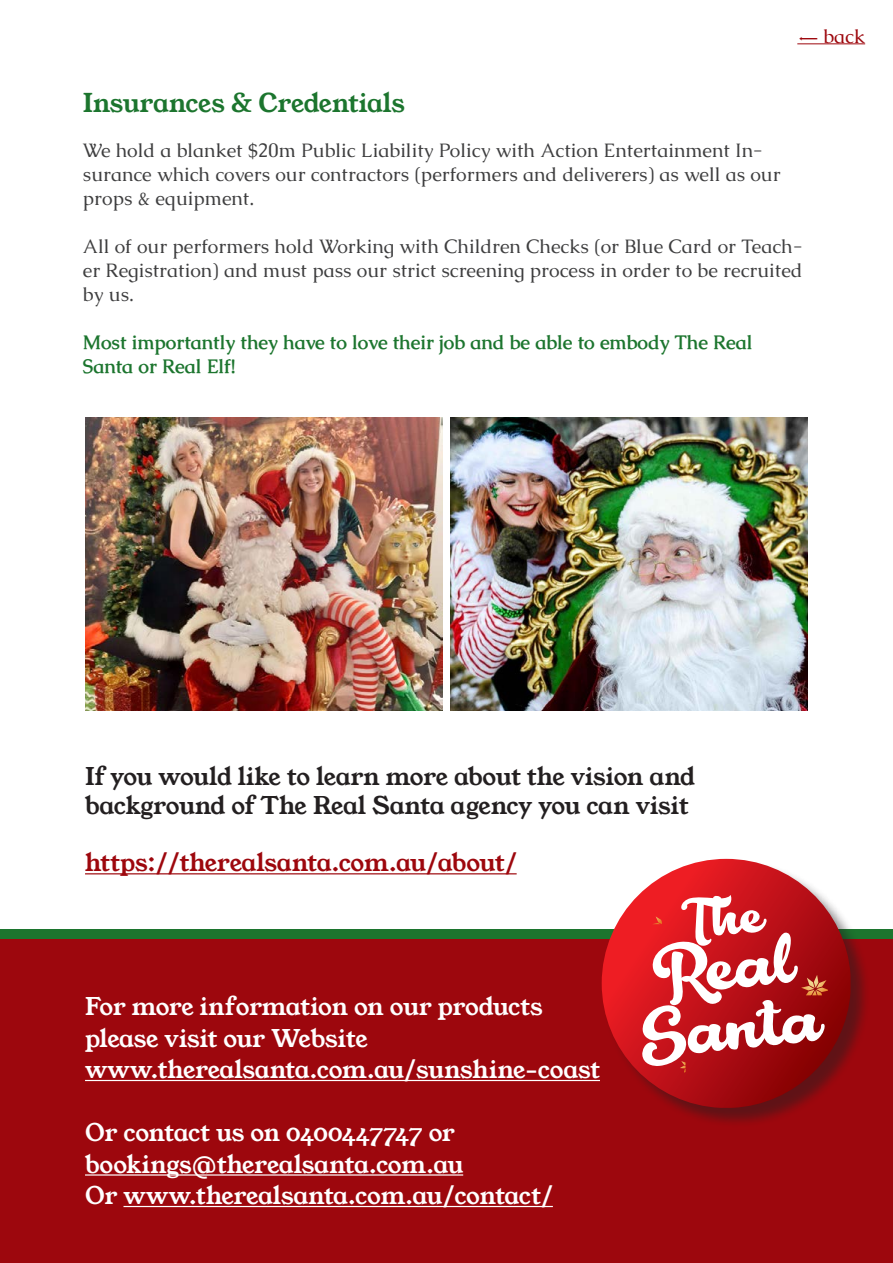
<style>
.page{position:relative;width:893px;height:1263px;background:#fff}
.page>*{position:absolute;margin:0;border:0;box-sizing:border-box;transform-origin:0 0}
.t1{font:25.5px "Young Serif";letter-spacing:-.015em;color:#1c752e}
.t2{font:24px/31.5px "Young Serif";letter-spacing:-.01em;color:#fff}
.t3{font:24px/28.8px "Young Serif";letter-spacing:-.015em;color:#231f20}
.t4{font:24px "Young Serif";letter-spacing:-.015em;color:#9d070d}
.t5{font:19.5px/24px "Caudex";color:#3e3e3f}
.t6{font:700 19.5px/24px "Caudex";color:#1c752e}
.t7{font:19.5px "Caudex";color:#9d070d}
</style>
<div class="page">
<hr style="left:797px;top:44px;width:68px;height:1px;background:#9d070d">
<div style="left:0;top:938px;width:893px;height:325px;background:#9d070d"></div>
<div style="left:0;top:929px;width:893px;height:9px;background:#1c752e"></div>
<div style="left:603px;top:860px;width:267px;height:267px;background:#231f20;opacity:.5"></div>
<svg style="left:602px;top:859px;width:248px;height:249px"></svg>
<svg style="left:642px;top:895px;width:186px;height:177px"></svg>
<hr style="left:85px;top:1080px;width:515px;height:1px;background:#fff">
<hr style="left:85px;top:1174px;width:378px;height:1px;background:#fff">
<hr style="left:123px;top:1206px;width:430px;height:1px;background:#fff">
<hr style="left:85px;top:873px;width:432px;height:1px;background:#9d070d">
<img style="left:451px;top:417px;width:357px;height:294px">
<img style="left:85px;top:417px;width:357px;height:294px">
<p class="t7" style="left:797px;top:23px;width:69px">← back</p>
<h1 class="t1" style="left:83px;top:88px;width:324px">Insurances &amp; Credentials</h1>
<p class="t5" style="left:83px;top:138px;width:699px">We hold a blanket $20m Public Liability Policy with Action Entertainment In&shy;surance which covers our contractors (performers and deliverers) as well as our props &amp; equipment.</p>
<p class="t5" style="left:83px;top:234px;width:721px;text-align:justify">All of our performers hold Working with Children Checks (or Blue Card or Teach&shy;er Registration) and must pass our strict screening process in order to be recruited by us.</p>
<p class="t6" style="left:83px;top:330px;width:671px">Most importantly they have to love their job and be able to embody The Real<br>Santa or Real Elf!</p>
<p class="t3" style="left:85px;top:762px;width:611px">If you would like to learn more about the vision and background of The Real Santa agency you can visit</p>
<p class="t4" style="left:85px;top:849px;width:433px">https://therealsanta.com.au/about/</p>
<p class="t2" style="left:85px;top:991px;width:516px">For more information on our products please visit our Website www.therealsanta.com.au/sunshine-coast</p>
<p class="t2" style="left:85px;top:1117px;width:469px">Or contact us on 0400447747 or bookings@therealsanta.com.au<br>Or www.therealsanta.com.au/contact/</p>
</div>
